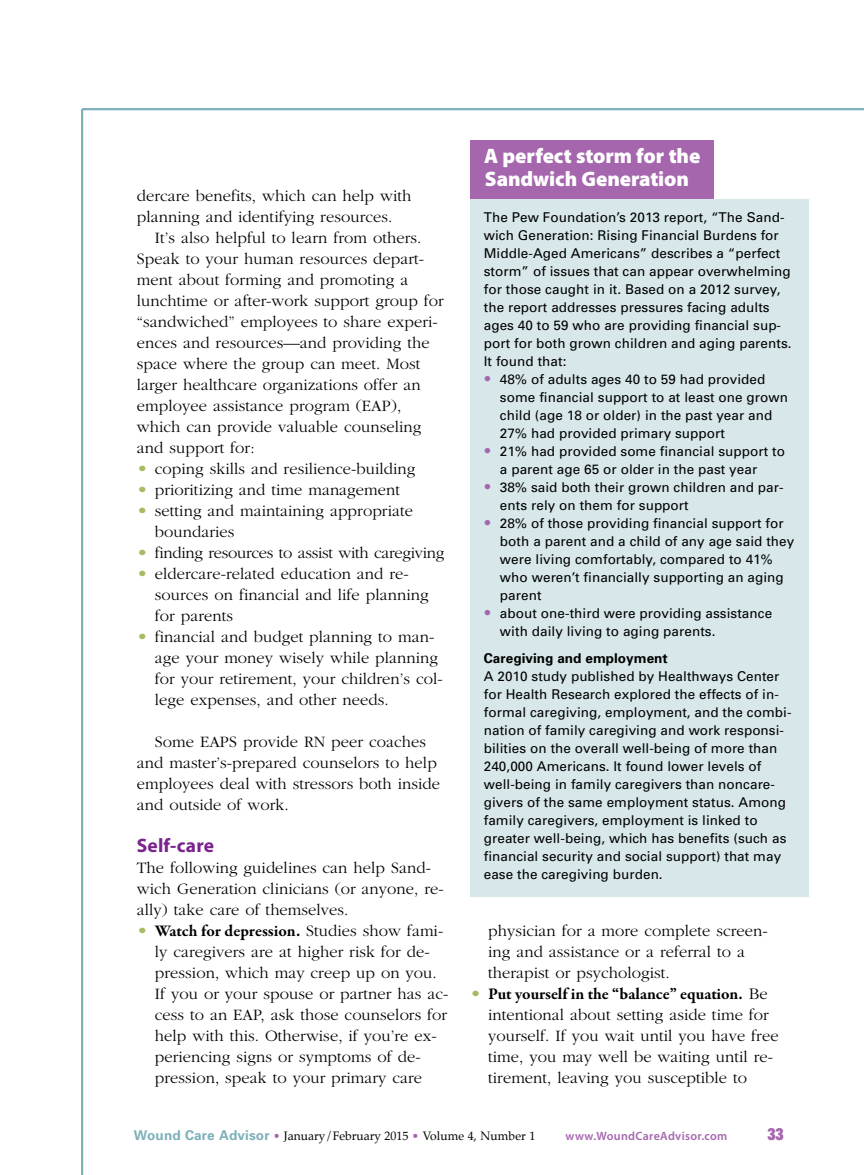
<style>
.page{position:relative;width:864px;height:1175px;background:#fff}
.page>*{position:absolute;margin:0;border:0;box-sizing:border-box;transform-origin:0 0}
.t1{font:900 21px/22.5px "Myriad Pro";letter-spacing:-.005em;color:#fff}
.t2{font:700 19.5px "Myriad Pro";letter-spacing:.005em;color:#7a228d}
.t3{font:300 16.5px/21px "Garamond";letter-spacing:.005em;color:#000}
.t4{font:700 16.5px "Garamond Premr Pro";letter-spacing:-.005em;color:#000}
.t5{font:300 16.5px "Garamond";letter-spacing:-.015em;color:#000}
.t6{font:900 condensed 16.5px "Futura BT";color:#a566ae}
.t7{font:13.5px/18px "Univers";letter-spacing:.005em;color:#000}
.t8{font:700 13.5px "Univers";letter-spacing:.005em;color:#000}
.t9{font:12px "Palatino";color:#000}
.t10{font:600 12px "Myriad Pro";letter-spacing:.025em;color:#a566ae}
.s1{font-size:18px;color:#a5bc62}
.s2{font-family:"Garamond";font-weight:300;font-size:18px;color:#a5bc62}
.s3{font-family:"Garamond";font-weight:300}
.s4{font-weight:900;font-size:15px;color:#a566ae}
.s5{font-family:"Univers";font-weight:700;font-size:13.5px;color:#7db1b9}
.s6{color:#a566ae}
</style>
<div class="page">
<hr style="left:81px;top:109px;width:2px;height:1065px;background:#7db1b9">
<hr style="left:82px;top:108px;width:782px;height:2px;background:#7db1b9">
<div style="left:470px;top:199px;width:339px;height:697px;background:#d8e8ea"></div>
<div style="left:470px;top:140px;width:244px;height:59px;background:#a566ae"></div>
<p class="t3" style="left:137px;top:185px;width:276px">dercare benefits, which can help with planning and identifying resources.</p>
<p class="t3" style="left:137px;top:227px;width:308px;text-indent:18px">It’s also helpful to learn from others.<br>Speak to your human resources depart&shy;ment about forming and promoting a lunchtime or after-work support group for “sandwiched” employees to share experi&shy;ences and resources—and providing the space where the group can meet. Most larger healthcare organizations offer an employee assistance program (EAP), which can provide valuable counseling and support for:</p>
<p class="t3" style="left:137px;top:458px;width:280px"><span class="s1">•</span> coping skills and resilience-building</p>
<p class="t3" style="left:137px;top:479px;width:265px"><span class="s1">•</span> prioritizing and time management</p>
<p class="t3" style="left:155px;top:500px;width:260px;text-indent:-18px"><span class="s1">•</span> setting and maintaining appropriate boundaries</p>
<p class="t5" style="left:137px;top:543px;width:309px"><span class="s1">•</span> finding resources to assist with caregiving</p>
<p class="t3" style="left:155px;top:563px;width:275px;text-indent:-18px"><span class="s1">•</span> eldercare-related education and re&shy;sources on financial and life planning for parents</p>
<p class="t3" style="left:155px;top:626px;width:289px;text-indent:-18px"><span class="s1">•</span> financial and budget planning to man&shy;age your money wisely while planning for your retirement, your children’s col&shy;lege expenses, and other needs.</p>
<p class="t3" style="left:137px;top:731px;width:305px;text-indent:18px">Some EAPS provide RN peer coaches and master’s-prepared counselors to help employees deal with stressors both inside and outside of work.</p>
<p class="t2" style="left:137px;top:838px;width:79px">Self-care</p>
<p class="t3" style="left:137px;top:857px;width:308px">The following guidelines can help Sand&shy;wich Generation clinicians (or anyone, re&shy;ally) take care of themselves.</p>
<p class="t4" style="left:137px;top:924px;width:308px"><span class="s2">•</span> Watch for depression. <span class="s3">Studies show fami-</span></p>
<p class="t3" style="left:155px;top:941px;width:295px">ly caregivers are at higher risk for de&shy;pression, which may creep up on you.<br>If you or your spouse or partner has ac&shy;cess to an EAP, ask those counselors for help with this. Otherwise, if you’re ex&shy;periencing signs or symptoms of de&shy;pression, speak to your primary care</p>
<p class="t1" style="left:484px;top:147px;width:218px">A perfect storm for the<br>Sandwich Generation</p>
<p class="t7" style="left:484px;top:209px;width:309px">The Pew Foundation’s 2013 report, “The Sand&shy;wich Generation: Rising Financial Burdens for Middle-Aged Americans” describes a “perfect storm” of issues that can appear overwhelming for those caught in it. Based on a 2012 survey, the report addresses pressures facing adults ages 40 to 59 who are providing financial sup&shy;port for both grown children and aging parents.<br>It found that:</p>
<p class="t7" style="left:500px;top:371px;width:290px;text-indent:-16px"><span class="s4">•</span> 48% of adults ages 40 to 59 had provided some financial support to at least one grown child (age 18 or older) in the past year and 27% had provided primary support</p>
<p class="t7" style="left:500px;top:443px;width:287px;text-indent:-16px"><span class="s4">•</span> 21% had provided some financial support to a parent age 65 or older in the past year</p>
<p class="t7" style="left:500px;top:479px;width:285px;text-indent:-16px"><span class="s4">•</span> 38% said both their grown children and par&shy;ents rely on them for support</p>
<p class="t7" style="left:500px;top:515px;width:296px;text-indent:-16px"><span class="s4">•</span> 28% of those providing financial support for both a parent and a child of any age said they were living comfortably, compared to 41% who weren’t financially supporting an aging parent</p>
<p class="t7" style="left:500px;top:605px;width:274px;text-indent:-16px"><span class="s4">•</span> about one-third were providing assistance with daily living to aging parents.</p>
<p class="t8" style="left:484px;top:653px;width:186px">Caregiving and employment</p>
<p class="t7" style="left:484px;top:668px;width:309px">A 2010 study published by Healthways Center for Health Research explored the effects of in&shy;formal caregiving, employment, and the combi&shy;nation of family caregiving and work responsi&shy;bilities on the overall well-being of more than 240,000 Americans. It found lower levels of well-being in family caregivers than noncare&shy;givers of the same employment status. Among family caregivers, employment is linked to greater well-being, which has benefits (such as financial security and social support) that may ease the caregiving burden.</p>
<p class="t3" style="left:488px;top:920px;width:281px">physician for a more complete screen&shy;ing and assistance or a referral to a therapist or psychologist.</p>
<p class="t4" style="left:470px;top:987px;width:299px"><span class="s2">•</span> Put yourself in the “balance” equation. <span class="s3">Be</span></p>
<p class="t3" style="left:488px;top:1004px;width:292px">intentional about setting aside time for yourself. If you wait until you have free time, you may well be waiting until re&shy;tirement, leaving you susceptible to</p>
<p class="t9" style="left:134px;top:1130px;width:403px"><span class="s5">Wound Care Advisor</span> <span class="s6">•</span> January/February 2015 <span class="s6">•</span> Volume 4, Number 1</p>
<p class="t10" style="left:566px;top:1131px;width:163px">www.WoundCareAdvisor.com</p>
<p class="t6" style="left:768px;top:1127px;width:18px">33</p>
</div>
